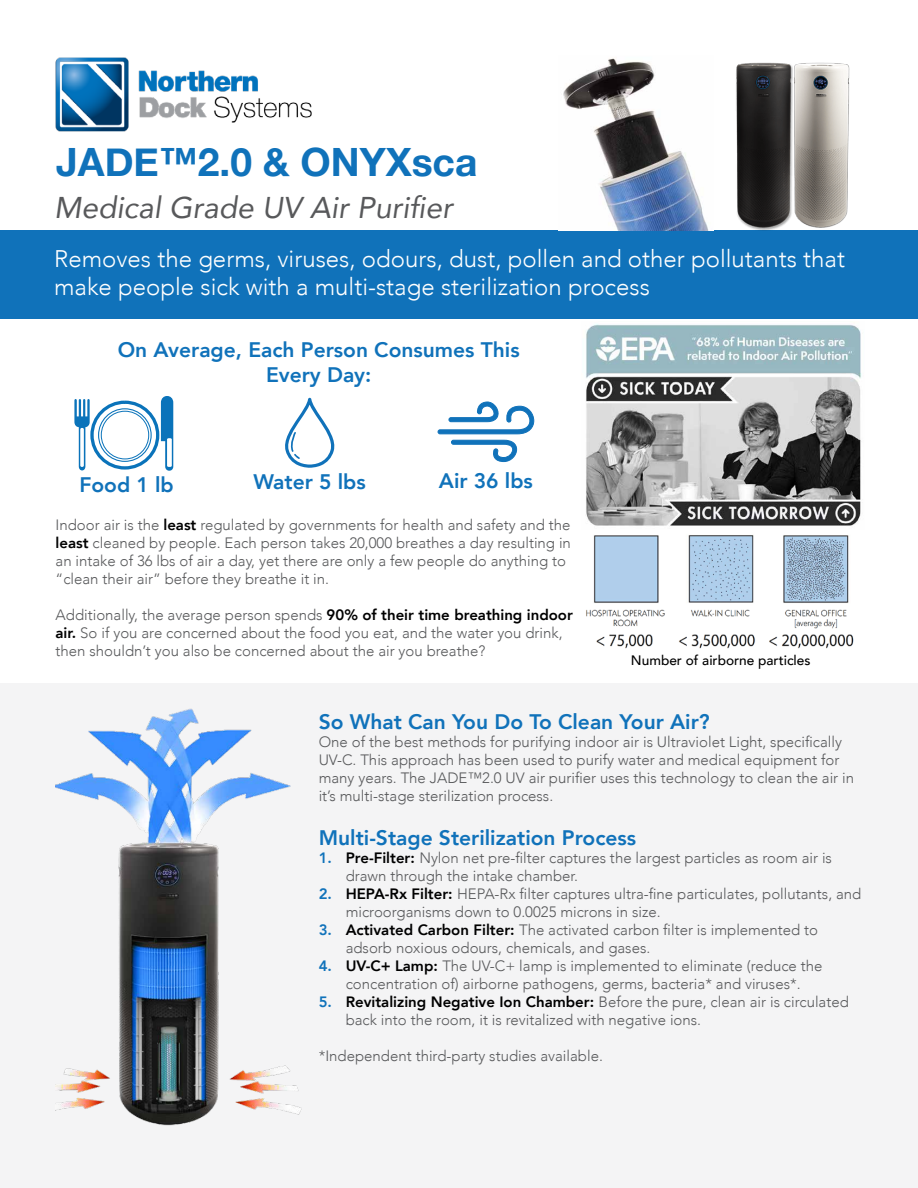
<style>
.page{position:relative;width:918px;height:1188px;background:#fff}
.page>*{position:absolute;margin:0;border:0;box-sizing:border-box;transform-origin:0 0}
.t1{font:700 39px "Helvetica Neue";color:#1072ba}
.t2{font:italic 30px "Avenir";color:#58595b}
.t3{font:300 24px/28.8px "Avenir";color:#fff}
.t4{font:800 21px/25.2px "Avenir";color:#1072ba;text-align:center}
.t5{font:300 15px/18px "Avenir";color:#58595b}
.t6{font:500 13.65px "Avenir";color:#000}
.s1{font-weight:800;color:#000}
.s2{font-weight:800;color:#1072ba}
</style>
<div class="page">
<img style="left:585px;top:324px;width:277px;height:202px">
<div style="left:0;top:684px;width:918px;height:504px;background:#f4f4f5"></div>
<div style="left:0;top:230px;width:918px;height:89px;background:#1072ba"></div>
<img style="left:55px;top:57px;width:257px;height:75px">
<img style="left:736px;top:62px;width:114px;height:168px">
<svg style="left:285px;top:398px;width:50px;height:70px"></svg>
<svg style="left:438px;top:402px;width:96px;height:32px"></svg>
<svg style="left:451px;top:440px;width:66px;height:22px"></svg>
<svg style="left:74px;top:399px;width:16px;height:72px"></svg>
<div style="left:98px;top:408px;width:54px;height:54px;border:1px solid #0a73ba;border-radius:50%"></div>
<div style="left:101px;top:411px;width:48px;height:48px;border:1px solid #0a73ba;border-radius:50%"></div>
<svg style="left:161px;top:396px;width:12px;height:75px"></svg>
<svg style="left:80px;top:428px;width:4px;height:39px"></svg>
<div style="left:90px;top:401px;width:69px;height:69px;border:3px solid #0a73ba;border-radius:50%"></div>
<img style="left:586px;top:535px;width:268px;height:114px">
<img style="left:56px;top:708px;width:246px;height:418px">
<img style="left:563px;top:58px;width:146px;height:172px">
<h1 class="t1" style="left:56px;top:131px;width:423px">JADE™2.0 &amp; ONYXsca</h1>
<h2 class="t2" style="left:54px;top:189px;width:400px">Medical Grade UV Air Purifier</h2>
<h3 class="t3" style="left:54px;top:244px;width:792px">Removes the germs, viruses, odours, dust, pollen and other pollutants that make people sick with a multi-stage sterilization process</h3>
<h3 class="t4" style="left:118px;top:337px;width:404px">On Average, Each Person Consumes This<br>Every Day:</h3>
<h3 class="t4" style="left:79px;top:472px;width:96px">Food 1 lb</h3>
<h3 class="t4" style="left:253px;top:469px;width:114px">Water 5 lbs</h3>
<h3 class="t4" style="left:439px;top:468px;width:96px">Air 36 lbs</h3>
<p class="t5" style="left:56px;top:516px;width:517px">Indoor air is the <span class="s1">least</span> regulated by governments for health and safety and the <span class="s1">least</span> cleaned by people. Each person takes 20,000 breathes a day resulting in an intake of 36 lbs of air a day, yet there are only a few people do anything to “clean their air” before they breathe it in.</p>
<p class="t5" style="left:56px;top:606px;width:519px">Additionally, the average person spends <span class="s1">90% of their time breathing indoor air.</span> So if you are concerned about the food you eat, and the water you drink, then shouldn’t you also be concerned about the air you breathe?</p>
<p class="t6" style="left:631px;top:648px;width:181px">Number of airborne particles</p>
<h3 class="t4" style="left:319px;top:710px;width:393px">So What Can You Do To Clean Your Air?</h3>
<p class="t5" style="left:319px;top:733px;width:537px">One of the best methods for purifying indoor air is Ultraviolet Light, specifically UV-C. This approach has been used to purify water and medical equipment for many years. The JADE™2.0 UV air purifier uses this technology to clean the air in it’s multi-stage sterilization process.</p>
<h3 class="t4" style="left:319px;top:825px;width:319px">Multi-Stage Sterilization Process</h3>
<p class="t5" style="left:346px;top:849px;width:488px;text-indent:-27px"><span class="s2">1.</span> <span class="s1">Pre-Filter:</span> Nylon net pre-filter captures the largest particles as room air is drawn through the intake chamber.</p>
<p class="t5" style="left:346px;top:885px;width:517px;text-indent:-27px"><span class="s2">2.</span> <span class="s1">HEPA-Rx Filter:</span> HEPA-Rx filter captures ultra-fine particulates, pollutants, and microorganisms down to 0.0025 microns in size.</p>
<p class="t5" style="left:346px;top:921px;width:474px;text-indent:-27px"><span class="s2">3.</span> <span class="s1">Activated Carbon Filter:</span> The activated carbon filter is implemented to adsorb noxious odours, chemicals, and gases.</p>
<p class="t5" style="left:319px;top:957px;width:505px;text-align:center"><span class="s2">4.</span> <span class="s1">UV-C+ Lamp:</span> The UV-C+ lamp is implemented to eliminate (reduce the concentration of) airborne pathogens, germs, bacteria* and viruses*.</p>
<p class="t5" style="left:346px;top:993px;width:505px;text-indent:-27px"><span class="s2">5.</span> <span class="s1">Revitalizing Negative Ion Chamber:</span> Before the pure, clean air is circulated back into the room, it is revitalized with negative ions.</p>
<p class="t5" style="left:319px;top:1047px;width:286px">*Independent third-party studies available.</p>
</div>
